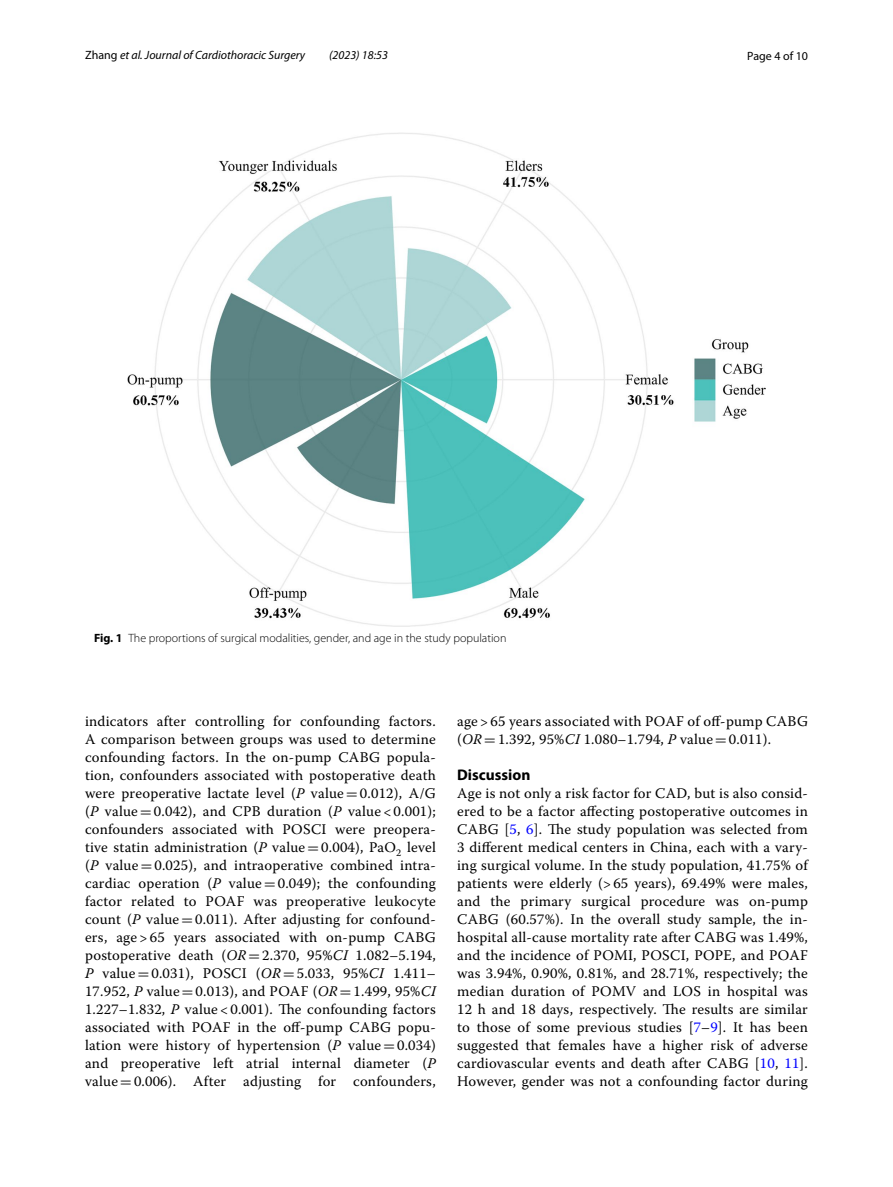
<style>
.page{position:relative;width:893px;height:1187px;background:#fff}
.page>*{position:absolute;margin:0;border:0;box-sizing:border-box;transform-origin:0 0}
.t1{font:700 15.45px "Myriad Pro";color:#000}
.t2{font:14.7px/18px "Warnock Pro";letter-spacing:.015em;color:#000;text-align:justify}
.t3{font:300 12px "Myriad Pro";color:#000}
.t4{font:italic 12px "Myriad Pro";color:#000}
.t5{font:12px "Myriad Pro";color:#000}
.s1{font-style:normal}
.s2{font-weight:700}
.s3{font-style:italic}
.s4{font-family:"MTSY"}
.s5{color:#00f}
</style>
<div class="page">
<img style="left:128px;top:133px;width:637px;height:493px">
<p class="t4" style="left:85px;top:48px;width:222px"><span class="s1">Zhang</span> et al. Journal of Cardiothoracic Surgery</p>
<p class="t4" style="left:329px;top:48px;width:60px">(2023) 18:53</p>
<p class="t5" style="left:747px;top:48px;width:62px">Page 4 of 10</p>
<p class="t3" style="left:94px;top:631px;width:414px"><span class="s2">Fig. 1</span> The proportions of surgical modalities, gender, and age in the study population</p>
<p class="t2" style="left:85px;top:712px;width:352px">indicators after controlling for confounding factors.<br>A comparison between groups was used to determine confounding factors. In the on-pump CABG popula&shy;tion, confounders associated with postoperative death were preoperative lactate level (<span class="s3">P</span> value<span class="s4">=</span>0.012), A/G (<span class="s3">P</span> value<span class="s4">=</span>0.042), and CPB duration (<span class="s3">P</span> value &lt; 0.001); confounders associated with POSCI were preopera&shy;tive statin administration (<span class="s3">P</span> value<span class="s4">=</span>0.004), PaO<sub>2</sub> level (<span class="s3">P</span> value<span class="s4">=</span>0.025), and intraoperative combined intra&shy;cardiac operation (<span class="s3">P</span> value<span class="s4">=</span>0.049); the confounding factor related to POAF was preoperative leukocyte count (<span class="s3">P</span> value<span class="s4">=</span>0.011). After adjusting for confound&shy;ers, age &gt; 65 years associated with on-pump CABG postoperative death (<span class="s3">OR</span><span class="s4">=</span>2.370, 95%<span class="s3">CI</span> 1.082–5.194, <span class="s3">P</span> value<span class="s4">=</span>0.031), POSCI (<span class="s3">OR</span><span class="s4">=</span>5.033, 95%<span class="s3">CI</span> 1.411– 17.952, <span class="s3">P</span> value<span class="s4">=</span>0.013), and POAF (<span class="s3">OR</span><span class="s4">=</span>1.499, 95%<span class="s3">CI </span>1.227–1.832, <span class="s3">P</span> value &lt; 0.001). The confounding factors associated with POAF in the off-pump CABG popu&shy;lation were history of hypertension (<span class="s3">P</span> value<span class="s4">=</span>0.034) and preoperative left atrial internal diameter (<span class="s3">P </span>value<span class="s4">=</span>0.006). After adjusting for confounders,</p>
<p class="t2" style="left:457px;top:712px;width:352px">age &gt; 65 years associated with POAF of off-pump CABG (<span class="s3">OR</span><span class="s4">=</span>1.392, 95%<span class="s3">CI</span> 1.080–1.794, <span class="s3">P</span> value<span class="s4">=</span>0.011).</p>
<p class="t1" style="left:457px;top:764px;width:75px">Discussion</p>
<p class="t2" style="left:457px;top:784px;width:352px">Age is not only a risk factor for CAD, but is also consid&shy;ered to be a factor affecting postoperative outcomes in CABG [<span class="s5">5</span>, <span class="s5">6</span>]. The study population was selected from 3 different medical centers in China, each with a vary&shy;ing surgical volume. In the study population, 41.75% of patients were elderly (&gt; 65 years), 69.49% were males, and the primary surgical procedure was on-pump CABG (60.57%). In the overall study sample, the in&shy;hospital all-cause mortality rate after CABG was 1.49%, and the incidence of POMI, POSCI, POPE, and POAF was 3.94%, 0.90%, 0.81%, and 28.71%, respectively; the median duration of POMV and LOS in hospital was 12 h and 18 days, respectively. The results are similar to those of some previous studies [<span class="s5">7</span>–<span class="s5">9</span>]. It has been suggested that females have a higher risk of adverse cardiovascular events and death after CABG [<span class="s5">10</span>, <span class="s5">11</span>].<br>However, gender was not a confounding factor during</p>
</div>
